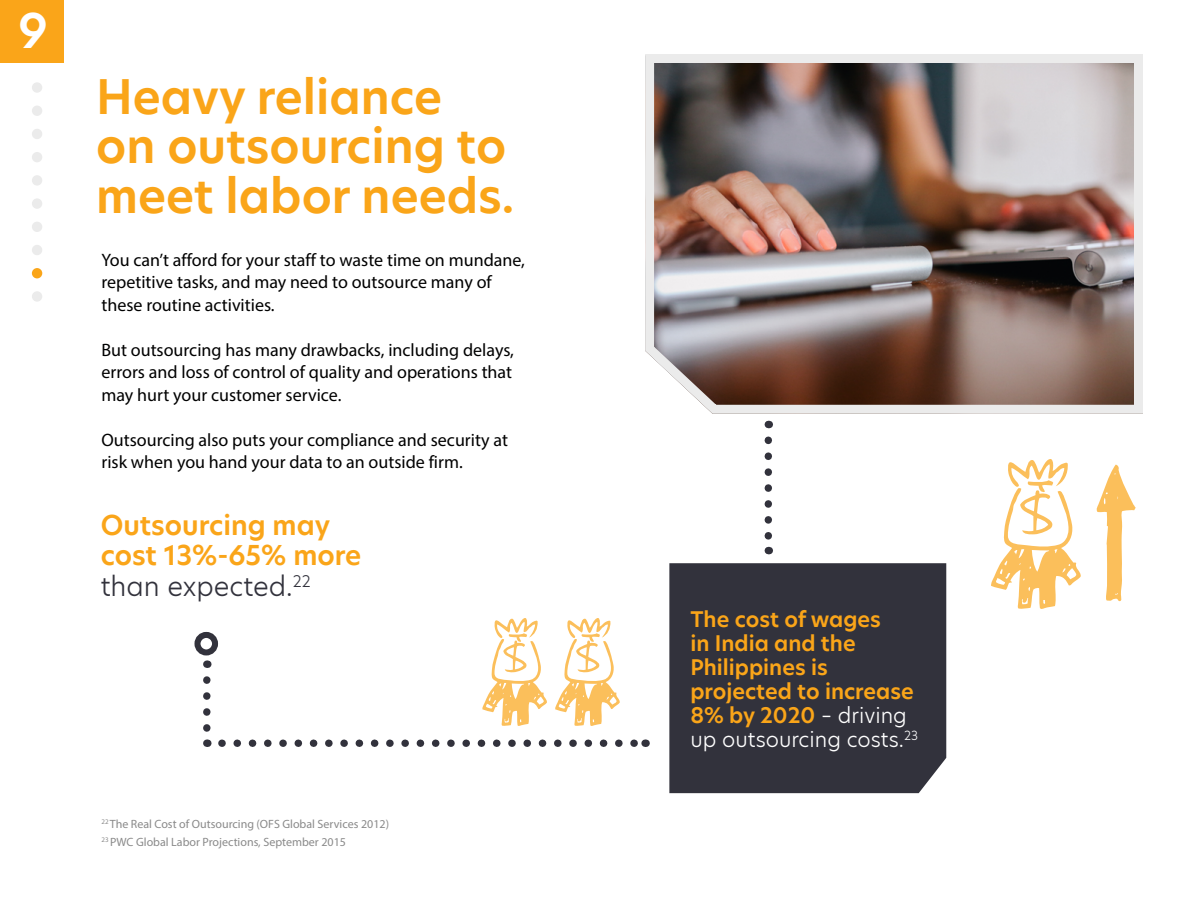
<style>
.page{position:relative;width:1200px;height:900px;background:#fff}
.page>*{position:absolute;margin:0;border:0;box-sizing:border-box;transform-origin:0 0}
.t1{font:600 46.5px/49.8px "TP Hero";color:#faa519}
.t2{font:600 46.5px "TP Hero";color:#fff}
.t3{font:600 26.7px/30.6px "TP Hero";color:#faa519}
.t4{font:600 21px/24px "TP Hero";color:#faa519}
.t5{font:18px/22.5px "Myriad Pro";color:#000101}
.t6{font:12px/18px "Myriad Pro";color:#8a8a8a}
.s1{font-weight:300;color:#32323c}
.s2{font-weight:300;color:#fff}
</style>
<div class="page">
<svg style="left:222px;top:739px;width:416px;height:8px"></svg>
<svg style="left:203px;top:680px;width:8px;height:67px"></svg>
<div style="left:194px;top:632px;width:24px;height:23px;border:6px solid #32323c;border-radius:50%"></div>
<div style="left:669px;top:563px;width:277px;height:230px;background:#32323c"></div>
<div style="left:0;top:0;width:64px;height:63px;background:#faa519"></div>
<div style="left:32px;top:82px;width:10px;height:11px;background:#ebebeb;border-radius:50%"></div>
<div style="left:32px;top:175px;width:10px;height:11px;background:#ebebeb;border-radius:50%"></div>
<div style="left:32px;top:129px;width:10px;height:10px;background:#ebebeb;border-radius:50%"></div>
<div style="left:32px;top:222px;width:10px;height:10px;background:#ebebeb;border-radius:50%"></div>
<div style="left:32px;top:268px;width:10px;height:10px;background:#faa519;border-radius:50%"></div>
<div style="left:32px;top:106px;width:10px;height:10px;background:#ebebeb;border-radius:50%"></div>
<div style="left:32px;top:198px;width:10px;height:11px;background:#ebebeb;border-radius:50%"></div>
<div style="left:32px;top:152px;width:10px;height:10px;background:#ebebeb;border-radius:50%"></div>
<div style="left:32px;top:245px;width:10px;height:10px;background:#ebebeb;border-radius:50%"></div>
<div style="left:32px;top:291px;width:10px;height:11px;background:#ebebeb;border-radius:50%"></div>
<img style="left:645px;top:54px;width:498px;height:360px">
<svg style="left:482px;top:618px;width:65px;height:108px"></svg>
<svg style="left:555px;top:618px;width:65px;height:108px"></svg>
<svg style="left:991px;top:459px;width:90px;height:150px"></svg>
<svg style="left:1096px;top:465px;width:40px;height:136px"></svg>
<svg style="left:765px;top:440px;width:7px;height:114px"></svg>
<h1 class="t2" style="left:18px;top:0;width:31px">9</h1>
<h1 class="t1" style="left:96px;top:71px;width:420px">Heavy reliance<br>on outsourcing to meet labor needs.</h1>
<p class="t5" style="left:101px;top:248px;width:425px">You can’t afford for your staff to waste time on mundane, repetitive tasks, and may need to outsource many of these routine activities.</p>
<p class="t5" style="left:101px;top:338px;width:414px;text-align:justify">But outsourcing has many drawbacks, including delays, errors and loss of control of quality and operations that may hurt your customer service.</p>
<p class="t5" style="left:101px;top:428px;width:408px">Outsourcing also puts your compliance and security at risk when you hand your data to an outside firm.</p>
<h2 class="t3" style="left:101px;top:509px;width:262px">Outsourcing may cost 13%-65% more <span class="s1">than expected.</span><sup>22</sup></h2>
<p class="t6" style="left:101px;top:815px;width:289px"><sup>22</sup> The Real Cost of Outsourcing (OFS Global Services 2012)<br><sup>23</sup> PWC Global Labor Projections, September 2015</p>
<p class="t4" style="left:690px;top:607px;width:229px">The cost of wages<br>in India and the<br>Philippines is projected to increase<br>8% by 2020 <span class="s2">– driving up outsourcing costs.</span><sup>23</sup></p>
</div>
